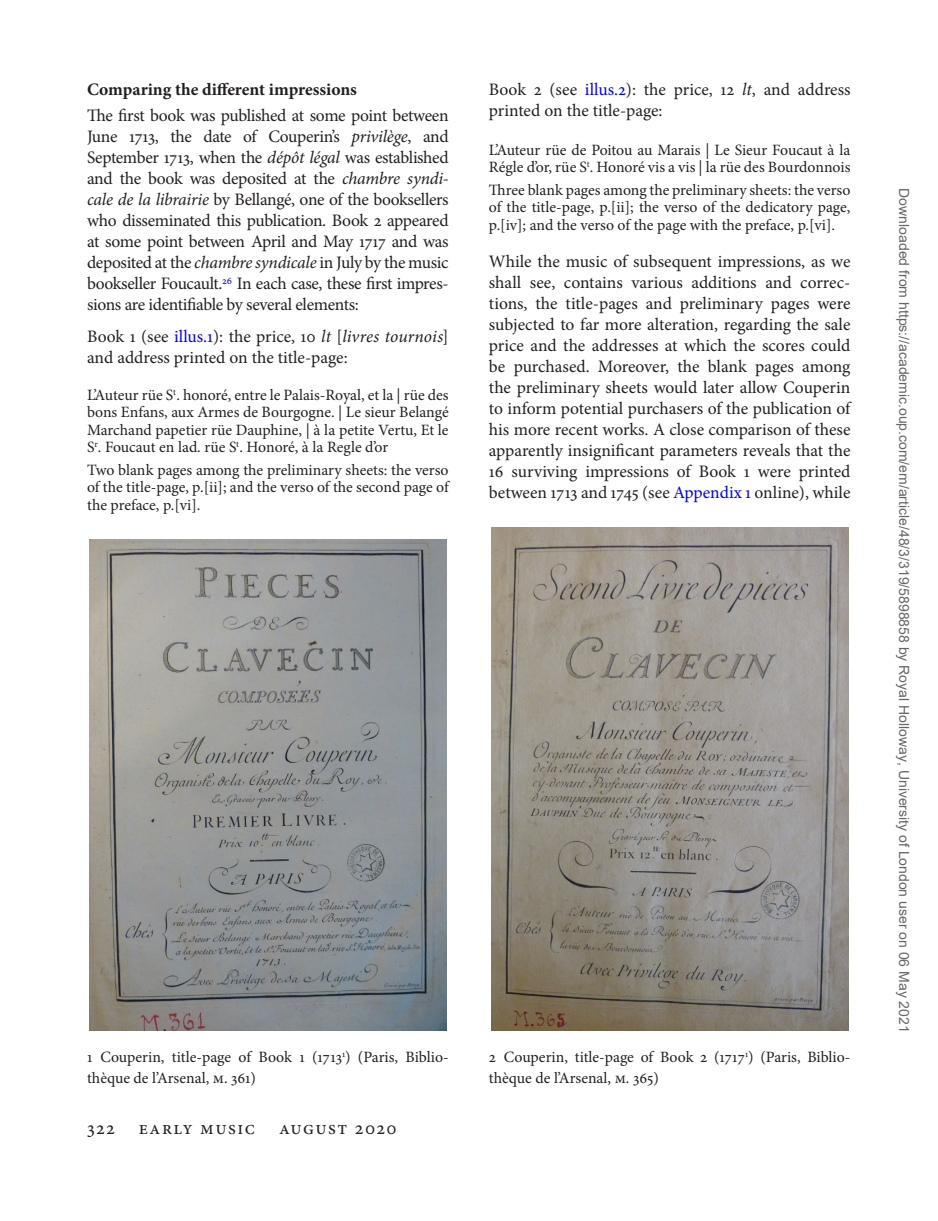
<style>
.page{position:relative;width:938px;height:1221px;background:#fff}
.page>*{position:absolute;margin:0;border:0;box-sizing:border-box;transform-origin:0 0}
.t1{font:19.25px "Minion Pro";letter-spacing:.08em;color:#231f20}
.t2{font:17.5px/21px "Minion Pro";letter-spacing:-.01em;color:#231f20;text-align:justify}
.t3{font:700 17.5px "Minion Pro";color:#231f20}
.t4{font:15.75px/17.5px "Minion Pro";color:#231f20;text-align:justify}
.t5{font:14px "Arial";color:#666}
.s1{font-style:italic}
.s2{color:#00f}
</style>
<div class="page">
<img style="left:89px;top:539px;width:357px;height:490px">
<img style="left:491px;top:527px;width:357px;height:502px">
<p class="t3" style="left:87px;top:77px;width:271px">Comparing the different impressions</p>
<p class="t2" style="left:87px;top:105px;width:363px">The first book was published at some point between June 1713, the date of Couperin’s <span class="s1">privilège</span>, and September 1713, when the <span class="s1">dépôt légal</span> was established and the book was deposited at the <span class="s1">chambre syndi&shy;cale de la librairie</span> by Bellangé, one of the booksellers who disseminated this publication. Book 2 appeared at some point between April and May 1717 and was deposited at the <span class="s1">chambre syndicale</span> in July by the music bookseller Foucault.<sup>26</sup> In each case, these first impres&shy;sions are identifiable by several elements:</p>
<p class="t2" style="left:87px;top:326px;width:363px">Book 1 (see <span class="s2">illus.1</span>): the price, 10 <span class="s1">lt</span> [<span class="s1">livres tournois</span>] and address printed on the title-page:</p>
<p class="t4" style="left:87px;top:386px;width:363px">L’Auteur rüe S<sup>t</sup>. honoré, entre le Palais-Royal, et la | rüe des bons Enfans, aux Armes de Bourgogne. | Le sieur Belangé Marchand papetier rüe Dauphine, | à la petite Vertu, Et le S<sup>r</sup>. Foucaut en lad. rüe S<sup>t</sup>. Honoré, à la Regle d’or</p>
<p class="t4" style="left:87px;top:461px;width:363px">Two blank pages among the preliminary sheets: the verso of the title-page, p.[ii]; and the verso of the second page of the preface, p.[vi].</p>
<p class="t2" style="left:489px;top:79px;width:363px">Book 2 (see <span class="s2">illus.2</span>): the price, 12 <span class="s1">lt</span>, and address printed on the title-page:</p>
<p class="t4" style="left:489px;top:141px;width:363px">L’Auteur rüe de Poitou au Marais | Le Sieur Foucaut à la<br>Régle d’or, rüe S<sup>t</sup>. Honoré vis a vis | la rüe des Bourdonnois</p>
<p class="t4" style="left:489px;top:181px;width:363px">Three blank pages among the preliminary sheets: the verso of the title-page, p.[ii]; the verso of the dedicatory page, p.[iv]; and the verso of the page with the preface, p.[vi].</p>
<p class="t2" style="left:489px;top:250px;width:363px">While the music of subsequent impressions, as we shall see, contains various additions and correc&shy;tions, the title-pages and preliminary pages were subjected to far more alteration, regarding the sale price and the addresses at which the scores could be purchased. Moreover, the blank pages among the preliminary sheets would later allow Couperin to inform potential purchasers of the publication of his more recent works. A close comparison of these apparently insignificant parameters reveals that the 16 surviving impressions of Book 1 were printed between 1713 and 1745 (see <span class="s2">Appendix 1</span> online), while</p>
<p class="t4" style="left:87px;top:1046px;width:361px;line-height:21px">1 Couperin, title-page of Book 1 (1713<sup>1</sup>) (Paris, Biblio&shy;thèque de l’Arsenal, m. 361)</p>
<p class="t4" style="left:489px;top:1046px;width:361px;line-height:21px">2 Couperin, title-page of Book 2 (1717<sup>1</sup>) (Paris, Biblio&shy;thèque de l’Arsenal, m. 365)</p>
<p class="t1" style="left:87px;top:1114px;width:311px">322 Early Music August 2020</p>
<p class="t5" style="left:909px;top:188px;width:845px;rotate:90deg">Downloaded from https://academic.oup.com/em/article/48/3/319/5898858 by Royal Holloway, University of London user on 06 May 2021</p>
</div>
